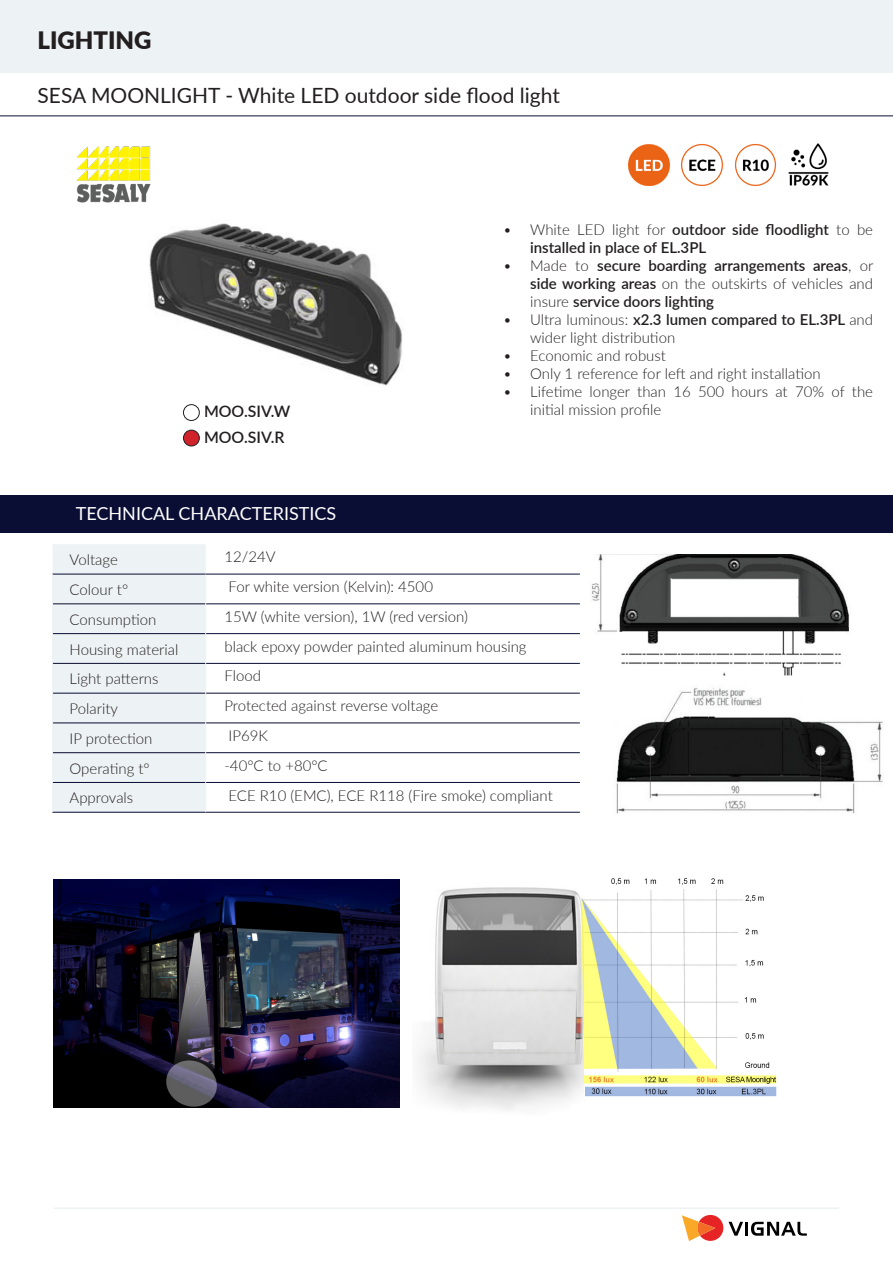
<style>
.page{position:relative;width:893px;height:1263px;background:#fff}
.page>*{position:absolute;margin:0;border:0;box-sizing:border-box;transform-origin:0 0}
.CATEGORIE{font:900 24px "Lato";color:#231f20}
.t1{font:21px "Lato";color:#231f20}
.t2{font:18px "Lato";color:#fff}
.blanc{font:600 15.9px "Lato";color:#231f20}
.texte_cellule_tableau{font:300 15px/18px "Lato";color:#231f20}
.t3{font:600 15px/18px "Lato";color:#231f20}
.s1{font-weight:300}
.s2{font-weight:600}
</style>
<div class="page">
<div style="left:0;top:0;width:893px;height:72px;background:#edf2f4"></div>
<hr style="left:0;top:115px;width:893px;height:1px;background:#0a0e34">
<hr style="left:54px;top:1207px;width:785px;height:2px;background:#edf2f4">
<svg style="left:682px;top:1215px;width:41px;height:26px"></svg>
<svg style="left:729px;top:1222px;width:14px;height:14px"></svg>
<hr style="left:745px;top:1222px;width:3px;height:14px;background:#000001">
<svg style="left:751px;top:1222px;width:56px;height:14px"></svg>
<img style="left:418px;top:878px;width:359px;height:232px">
<img style="left:53px;top:880px;width:346px;height:228px">
<img style="left:616px;top:688px;width:267px;height:126px">
<img style="left:591px;top:554px;width:259px;height:122px">
<img style="left:628px;top:144px;width:42px;height:42px">
<img style="left:681px;top:144px;width:42px;height:42px">
<img style="left:735px;top:144px;width:41px;height:42px">
<img style="left:788px;top:143px;width:41px;height:43px">
<div style="left:183px;top:404px;width:16px;height:17px;border:1px solid #231f20;border-radius:50%"></div>
<div style="left:183px;top:430px;width:16px;height:16px;background:#d1232a;border-radius:50%"></div>
<div style="left:183px;top:430px;width:16px;height:16px;border:1px solid #231f20;border-radius:50%"></div>
<div style="left:0;top:495px;width:892px;height:38px;background:#0a0e34"></div>
<img style="left:76px;top:146px;width:75px;height:57px">
<img style="left:149px;top:223px;width:253px;height:163px">
<hr style="left:206px;top:693px;width:374px;height:1px;background:#080c31">
<hr style="left:206px;top:723px;width:374px;height:1px;background:#080c31">
<hr style="left:206px;top:604px;width:374px;height:1px;background:#080c31">
<hr style="left:206px;top:633px;width:374px;height:1px;background:#080c31">
<hr style="left:206px;top:663px;width:374px;height:1px;background:#080c31">
<hr style="left:206px;top:752px;width:374px;height:1px;background:#080c31">
<hr style="left:206px;top:782px;width:374px;height:1px;background:#080c31">
<hr style="left:206px;top:812px;width:374px;height:1px;background:#080c31">
<hr style="left:52px;top:812px;width:154px;height:1px;background:#080c31">
<div style="left:52px;top:544px;width:154px;height:268px;background:#edf2f4"></div>
<hr style="left:52px;top:782px;width:1px;height:30px;background:#edf2f4">
<hr style="left:205px;top:782px;width:1px;height:30px;background:#edf2f4">
<hr style="left:206px;top:574px;width:374px;height:1px;background:#080c31">
<p class="CATEGORIE" style="left:38px;top:22px;width:116px">LIGHTING</p>
<p class="t1" style="left:38px;top:80px;width:524px">SESA MOONLIGHT - White LED outdoor side flood light</p>
<p class="blanc" style="left:204px;top:400px;width:88px">MOO.SIV.W</p>
<p class="blanc" style="left:204px;top:425px;width:82px">MOO.SIV.R</p>
<p class="t3" style="left:530px;top:219px;width:344px;text-indent:-27px"><span class="s1">• White LED light for</span> outdoor side floodlight <span class="s1">to be </span>installed in place of EL.3PL</p>
<p class="t3" style="left:530px;top:255px;width:345px;text-align:justify;text-indent:-27px"><span class="s1">• Made to</span> secure boarding arrangements areas<span class="s1">, or </span>side working areas <span class="s1">on the outskirts of vehicles and insure</span> service doors lighting</p>
<p class="texte_cellule_tableau" style="left:530px;top:310px;width:344px;text-indent:-27px">• Ultra luminous: <span class="s2">x2.3 lumen compared to EL.3PL</span> and wider light distribution</p>
<p class="texte_cellule_tableau" style="left:503px;top:346px;width:164px">• Economic and robust</p>
<p class="texte_cellule_tableau" style="left:503px;top:364px;width:319px">• Only 1 reference for left and right installation</p>
<p class="texte_cellule_tableau" style="left:530px;top:382px;width:344px;text-indent:-27px">• Lifetime longer than 16 500 hours at 70% of the initial mission profile</p>
<p class="t2" style="left:76px;top:500px;width:262px">TECHNICAL CHARACTERISTICS</p>
<p class="texte_cellule_tableau" style="left:70px;top:550px;width:50px">Voltage</p>
<p class="texte_cellule_tableau" style="left:224px;top:547px;width:53px">12/24V</p>
<p class="texte_cellule_tableau" style="left:70px;top:580px;width:60px">Colour t°</p>
<p class="texte_cellule_tableau" style="left:228px;top:577px;width:206px">For white version (Kelvin): 4500</p>
<p class="texte_cellule_tableau" style="left:70px;top:610px;width:88px">Consumption</p>
<p class="texte_cellule_tableau" style="left:224px;top:607px;width:245px">15W (white version), 1W (red version)</p>
<p class="texte_cellule_tableau" style="left:70px;top:640px;width:110px">Housing material</p>
<p class="texte_cellule_tableau" style="left:224px;top:637px;width:304px">black epoxy powder painted aluminum housing</p>
<p class="texte_cellule_tableau" style="left:70px;top:669px;width:90px">Light patterns</p>
<p class="texte_cellule_tableau" style="left:224px;top:666px;width:38px">Flood</p>
<p class="texte_cellule_tableau" style="left:70px;top:699px;width:50px">Polarity</p>
<p class="texte_cellule_tableau" style="left:224px;top:696px;width:215px">Protected against reverse voltage</p>
<p class="texte_cellule_tableau" style="left:70px;top:729px;width:84px">IP protection</p>
<p class="texte_cellule_tableau" style="left:228px;top:726px;width:41px">IP69K</p>
<p class="texte_cellule_tableau" style="left:70px;top:759px;width:82px">Operating t°</p>
<p class="texte_cellule_tableau" style="left:224px;top:756px;width:105px">-40°C to +80°C</p>
<p class="texte_cellule_tableau" style="left:70px;top:788px;width:65px">Approvals</p>
<p class="texte_cellule_tableau" style="left:228px;top:786px;width:326px">ECE R10 (EMC), ECE R118 (Fire smoke) compliant</p>
</div>
